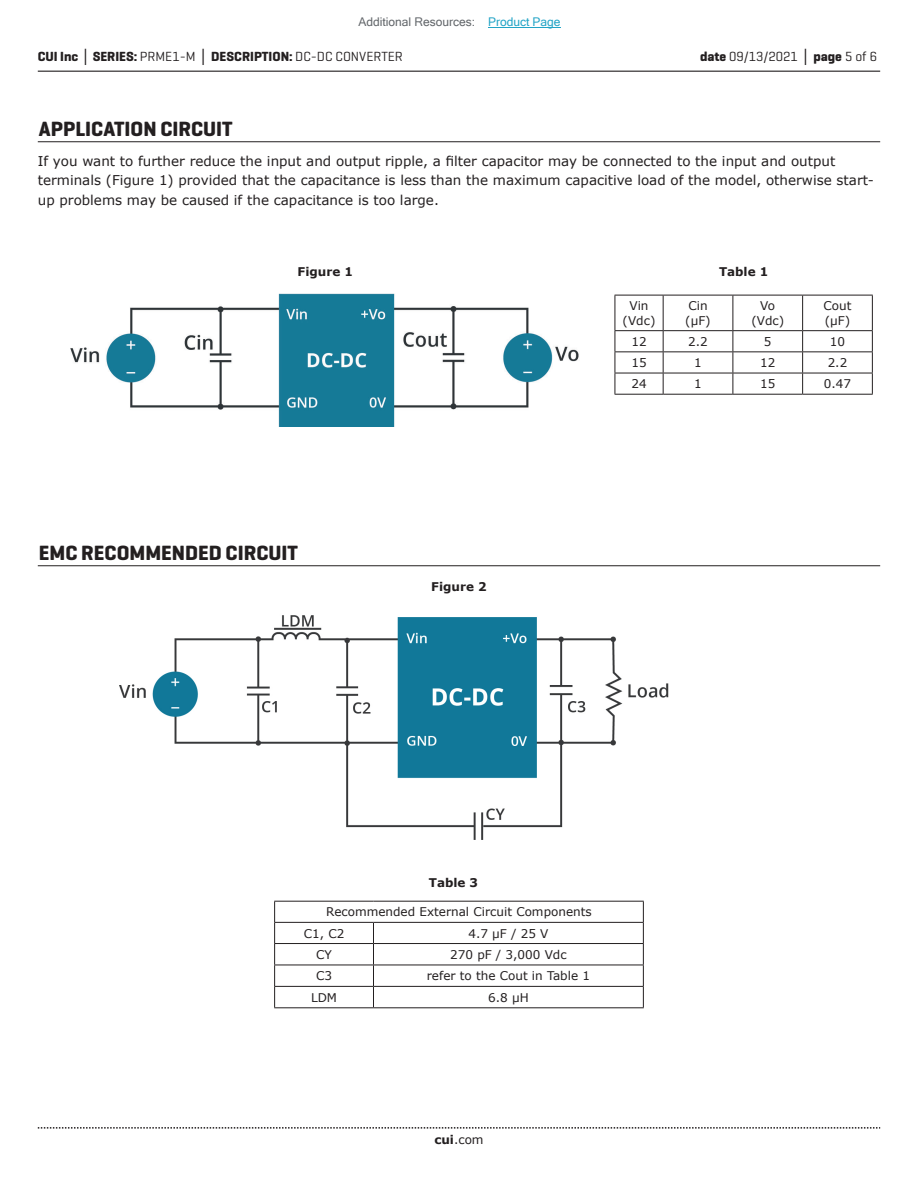
<style>
.page{position:relative;width:918px;height:1188px;background:#fff}
.page>*{position:absolute;margin:0;border:0;box-sizing:border-box;transform-origin:0 0}
.t1{font:700 21px "Geogrotesque";color:#231f20}
.t2{font:13.5px/19.5px "Verdana";color:#231f20}
.t3{font:700 13.5px "Geogrotesque";color:#231f20}
.t4{font:13.5px "Geogrotesque";color:#231f20}
.t5{font:12px/14.4px "Verdana";color:#231f20}
.t6{font:12px "Microsoft Sans Serif";color:#63676b}
.t7{font:700 12px "Verdana";color:#231f20}
.s1{color:#23a4c6}
.s2{font-family:"Verdana"}
.s3{font-weight:400}
.s4{font-weight:700}
.s5{font-family:"Verdana";font-weight:700}
</style>
<div class="page">
<hr style="left:38px;top:71px;width:842px;height:1px;background:#231f20">
<svg style="left:38px;top:1127px;width:842px;height:2px"></svg>
<hr style="left:38px;top:141px;width:842px;height:1px;background:#231f20">
<hr style="left:38px;top:565px;width:842px;height:1px;background:#231f20">
<hr style="left:274px;top:901px;width:99px;height:1px;background:#231f20">
<hr style="left:373px;top:901px;width:271px;height:1px;background:#231f20">
<hr style="left:274px;top:922px;width:99px;height:1px;background:#231f20">
<hr style="left:373px;top:922px;width:271px;height:1px;background:#231f20">
<hr style="left:274px;top:943px;width:99px;height:1px;background:#231f20">
<hr style="left:373px;top:943px;width:271px;height:1px;background:#231f20">
<hr style="left:274px;top:965px;width:99px;height:1px;background:#231f20">
<hr style="left:373px;top:965px;width:271px;height:1px;background:#231f20">
<hr style="left:274px;top:986px;width:99px;height:1px;background:#231f20">
<svg style="left:274px;top:902px;width:1px;height:105px"></svg>
<hr style="left:373px;top:986px;width:271px;height:1px;background:#231f20">
<svg style="left:373px;top:923px;width:1px;height:84px"></svg>
<svg style="left:643px;top:902px;width:1px;height:105px"></svg>
<hr style="left:274px;top:1007px;width:99px;height:1px;background:#231f20">
<hr style="left:373px;top:1007px;width:271px;height:1px;background:#231f20">
<hr style="left:615px;top:295px;width:48px;height:1px;background:#231f20">
<hr style="left:615px;top:295px;width:1px;height:35px;background:#231f20">
<hr style="left:663px;top:295px;width:70px;height:1px;background:#231f20">
<hr style="left:663px;top:295px;width:1px;height:35px;background:#231f20">
<hr style="left:733px;top:295px;width:70px;height:1px;background:#231f20">
<hr style="left:733px;top:295px;width:1px;height:35px;background:#231f20">
<hr style="left:803px;top:295px;width:70px;height:1px;background:#231f20">
<hr style="left:802px;top:295px;width:1px;height:35px;background:#231f20">
<hr style="left:872px;top:295px;width:1px;height:35px;background:#231f20">
<hr style="left:615px;top:330px;width:48px;height:1px;background:#231f20">
<hr style="left:663px;top:330px;width:70px;height:1px;background:#231f20">
<hr style="left:733px;top:330px;width:70px;height:1px;background:#231f20">
<hr style="left:803px;top:330px;width:70px;height:1px;background:#231f20">
<hr style="left:615px;top:351px;width:48px;height:1px;background:#231f20">
<hr style="left:663px;top:351px;width:70px;height:1px;background:#231f20">
<hr style="left:733px;top:351px;width:70px;height:1px;background:#231f20">
<hr style="left:803px;top:351px;width:70px;height:1px;background:#231f20">
<hr style="left:615px;top:373px;width:48px;height:1px;background:#231f20">
<svg style="left:615px;top:331px;width:1px;height:63px"></svg>
<hr style="left:663px;top:373px;width:70px;height:1px;background:#231f20">
<svg style="left:663px;top:331px;width:1px;height:63px"></svg>
<hr style="left:733px;top:373px;width:70px;height:1px;background:#231f20">
<svg style="left:733px;top:331px;width:1px;height:63px"></svg>
<hr style="left:803px;top:373px;width:70px;height:1px;background:#231f20">
<svg style="left:802px;top:331px;width:1px;height:63px"></svg>
<svg style="left:872px;top:331px;width:1px;height:63px"></svg>
<hr style="left:615px;top:394px;width:48px;height:1px;background:#231f20">
<hr style="left:663px;top:394px;width:70px;height:1px;background:#231f20">
<hr style="left:733px;top:394px;width:70px;height:1px;background:#231f20">
<hr style="left:803px;top:394px;width:70px;height:1px;background:#231f20">
<img style="left:120px;top:615px;width:549px;height:225px">
<img style="left:70px;top:293px;width:509px;height:134px">
<hr style="left:488px;top:27px;width:73px;height:1px;background:#23a4c6">
<p class="t6" style="left:358px;top:15px;width:204px">Additional Resources: <span class="s1">Product Page</span></p>
<p class="t3" style="left:38px;top:48px;width:367px">CUI Inc <span class="s2">│</span> SERIES: <span class="s3">PRME1-M</span> <span class="s2">│</span> DESCRIPTION: <span class="s3">DC-DC CONVERTER</span></p>
<p class="t4" style="left:700px;top:48px;width:179px"><span class="s4">date</span> 09/13/2021 <span class="s5">│</span> <span class="s4">page</span> 5 of 6</p>
<h1 class="t1" style="left:39px;top:116px;width:195px">APPLICATION CIRCUIT</h1>
<p class="t2" style="left:38px;top:151px;width:838px">If you want to further reduce the input and output ripple, a filter capacitor may be connected to the input and output terminals (Figure 1) provided that the capacitance is less than the maximum capacitive load of the model, otherwise start&shy;up problems may be caused if the capacitance is too large.</p>
<p class="t7" style="left:298px;top:263px;width:57px">Figure 1</p>
<p class="t7" style="left:719px;top:263px;width:51px">Table 1</p>
<p class="t5" style="left:623px;top:299px;width:34px;text-align:center">Vin (Vdc)</p>
<p class="t5" style="left:685px;top:299px;width:27px">Cin (μF)</p>
<p class="t5" style="left:751px;top:299px;width:34px;text-align:center">Vo (Vdc)</p>
<p class="t5" style="left:824px;top:299px;width:29px">Cout (μF)</p>
<p class="t5" style="left:631px;top:334px;width:17px">12</p>
<p class="t5" style="left:688px;top:334px;width:21px">2.2</p>
<p class="t5" style="left:764px;top:334px;width:9px">5</p>
<p class="t5" style="left:830px;top:334px;width:17px">10</p>
<p class="t5" style="left:631px;top:355px;width:17px">15</p>
<p class="t5" style="left:694px;top:355px;width:9px">1</p>
<p class="t5" style="left:760px;top:355px;width:17px">12</p>
<p class="t5" style="left:828px;top:355px;width:21px">2.2</p>
<p class="t5" style="left:631px;top:377px;width:17px">24</p>
<p class="t5" style="left:694px;top:377px;width:9px">1</p>
<p class="t5" style="left:760px;top:377px;width:17px">15</p>
<p class="t5" style="left:824px;top:377px;width:29px">0.47</p>
<h1 class="t1" style="left:39px;top:540px;width:261px">EMC RECOMMENDED CIRCUIT</h1>
<p class="t7" style="left:431px;top:578px;width:57px">Figure 2</p>
<p class="t7" style="left:429px;top:874px;width:51px">Table 3</p>
<p class="t5" style="left:304px;top:901px;width:289px;line-height:21.1px;text-indent:23px">Recommended External Circuit Components<br>C1, C2</p>
<p class="t5" style="left:468px;top:926px;width:82px">4.7 µF / 25 V</p>
<p class="t5" style="left:316px;top:947px;width:17px">CY</p>
<p class="t5" style="left:450px;top:947px;width:118px">270 pF / 3,000 Vdc</p>
<p class="t5" style="left:316px;top:969px;width:18px">C3</p>
<p class="t5" style="left:427px;top:969px;width:165px">refer to the Cout in Table 1</p>
<p class="t5" style="left:311px;top:990px;width:28px">LDM</p>
<p class="t5" style="left:488px;top:990px;width:42px">6.8 μH</p>
<p class="t5" style="left:434px;top:1132px;width:51px"><span class="s4">cui</span>.com</p>
</div>
